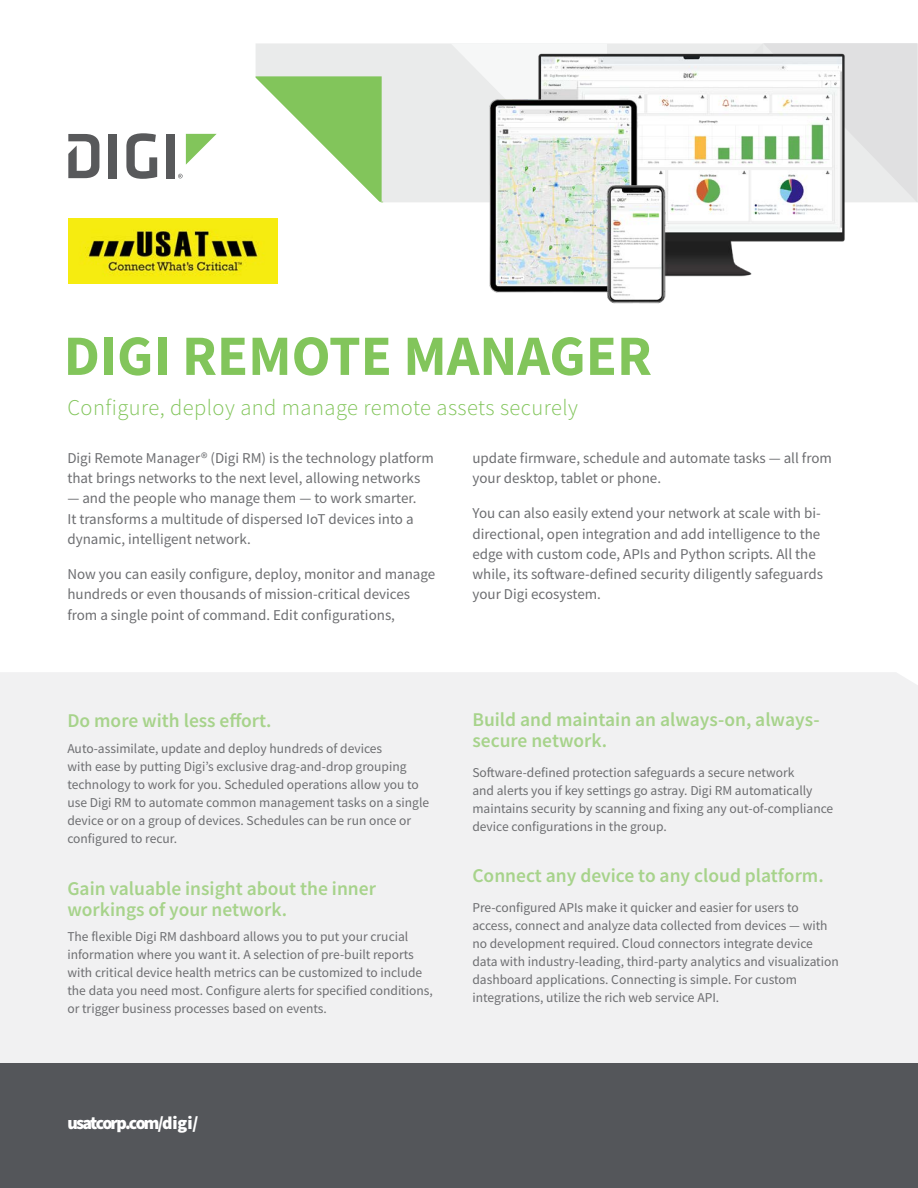
<style>
.page{position:relative;width:918px;height:1188px;background:#fff}
.page>*{position:absolute;margin:0;border:0;box-sizing:border-box;transform-origin:0 0}
.t1{font:700 57px "Source Sans Pro";color:#82c55b}
.Product_Description{font:300 22.5px "Source Sans Pro";letter-spacing:.02em;color:#82c55b}
.Bullets{font:600 19.5px/21px "Source Sans Pro";color:#a7d38b}
.ft_pg_body_copy{font:900 18px "Source Sans Pro";letter-spacing:-.1em;color:#fff}
.Bullets-2{font:15px/20.2px "Source Sans Pro";color:#6d6e71}
.Bullets-3{font:13.5px/18px "Source Sans Pro";color:#6d6e71}
</style>
<div class="page">
<div style="left:0;top:672px;width:918px;height:391px;background:#f1f1f2"></div>
<div style="left:0;top:1063px;width:918px;height:125px;background:#54565a"></div>
<div style="left:109px;top:134px;width:8px;height:44px;background:#58595b"></div>
<svg style="left:126px;top:133px;width:31px;height:46px"></svg>
<div style="left:166px;top:134px;width:9px;height:44px;background:#58595b"></div>
<svg style="left:186px;top:134px;width:31px;height:31px"></svg>
<svg style="left:68px;top:134px;width:31px;height:44px"></svg>
<svg style="left:178px;top:174px;width:5px;height:4px"></svg>
<div style="left:256px;top:43px;width:195px;height:159px;background:#eaebeb"></div>
<svg style="left:256px;top:76px;width:127px;height:126px"></svg>
<div style="left:451px;top:43px;width:467px;height:160px;background:#e4e4e5"></div>
<img style="left:481px;top:46px;width:371px;height:258px">
<img style="left:68px;top:218px;width:210px;height:66px">
<p class="t1" style="left:64px;top:317px;width:590px">DIGI REMOTE MANAGER</p>
<p class="Product_Description" style="left:67px;top:393px;width:512px">Configure, deploy and manage remote assets securely</p>
<p class="Bullets-2" style="left:67px;top:448px;width:368px">Digi Remote Manager® (Digi RM) is the technology platform that brings networks to the next level, allowing networks</p>
<p class="Bullets-2" style="left:67px;top:488px;width:351px">— and the people who manage them — to work smarter.<br>It transforms a multitude of dispersed IoT devices into a dynamic, intelligent network.</p>
<p class="Bullets-2" style="left:67px;top:564px;width:369px">Now you can easily configure, deploy, monitor and manage hundreds or even thousands of mission-critical devices from a single point of command. Edit configurations,</p>
<p class="Bullets" style="left:67px;top:710px;width:206px">Do more with less effort.</p>
<p class="Bullets-3" style="left:67px;top:740px;width:363px">Auto-assimilate, update and deploy hundreds of devices<br>with ease by putting Digi’s exclusive drag-and-drop grouping technology to work for you. Scheduled operations allow you to use Digi RM to automate common management tasks on a single device or on a group of devices. Schedules can be run once or configured to recur.</p>
<p class="Bullets" style="left:67px;top:877px;width:310px">Gain valuable insight about the inner workings of your network.</p>
<p class="Bullets-3" style="left:67px;top:928px;width:367px">The flexible Digi RM dashboard allows you to put your crucial information where you want it. A selection of pre-built reports with critical device health metrics can be customized to include the data you need most. Configure alerts for specified conditions, or trigger business processes based on events.</p>
<p class="Bullets-2" style="left:472px;top:448px;width:361px">update firmware, schedule and automate tasks — all from your desktop, tablet or phone.</p>
<p class="Bullets-2" style="left:472px;top:503px;width:352px">You can also easily extend your network at scale with bi&shy;directional, open integration and add intelligence to the edge with custom code, APIs and Python scripts. All the while, its software-defined security diligently safeguards your Digi ecosystem.</p>
<p class="Bullets" style="left:472px;top:708px;width:349px">Build and maintain an always-on, always&shy;secure network.</p>
<p class="Bullets-3" style="left:472px;top:763px;width:362px">Software-defined protection safeguards a secure network<br>and alerts you if key settings go astray. Digi RM automatically maintains security by scanning and fixing any out-of-compliance device configurations in the group.</p>
<p class="Bullets" style="left:472px;top:865px;width:353px">Connect any device to any cloud platform.</p>
<p class="Bullets-3" style="left:472px;top:899px;width:368px">Pre-configured APIs make it quicker and easier for users to access, connect and analyze data collected from devices — with no development required. Cloud connectors integrate device data with industry-leading, third-party analytics and visualization dashboard applications. Connecting is simple. For custom integrations, utilize the rich web service API.</p>
<p class="ft_pg_body_copy" style="left:68px;top:1111px;width:133px">usatcorp.com/digi/</p>
</div>
